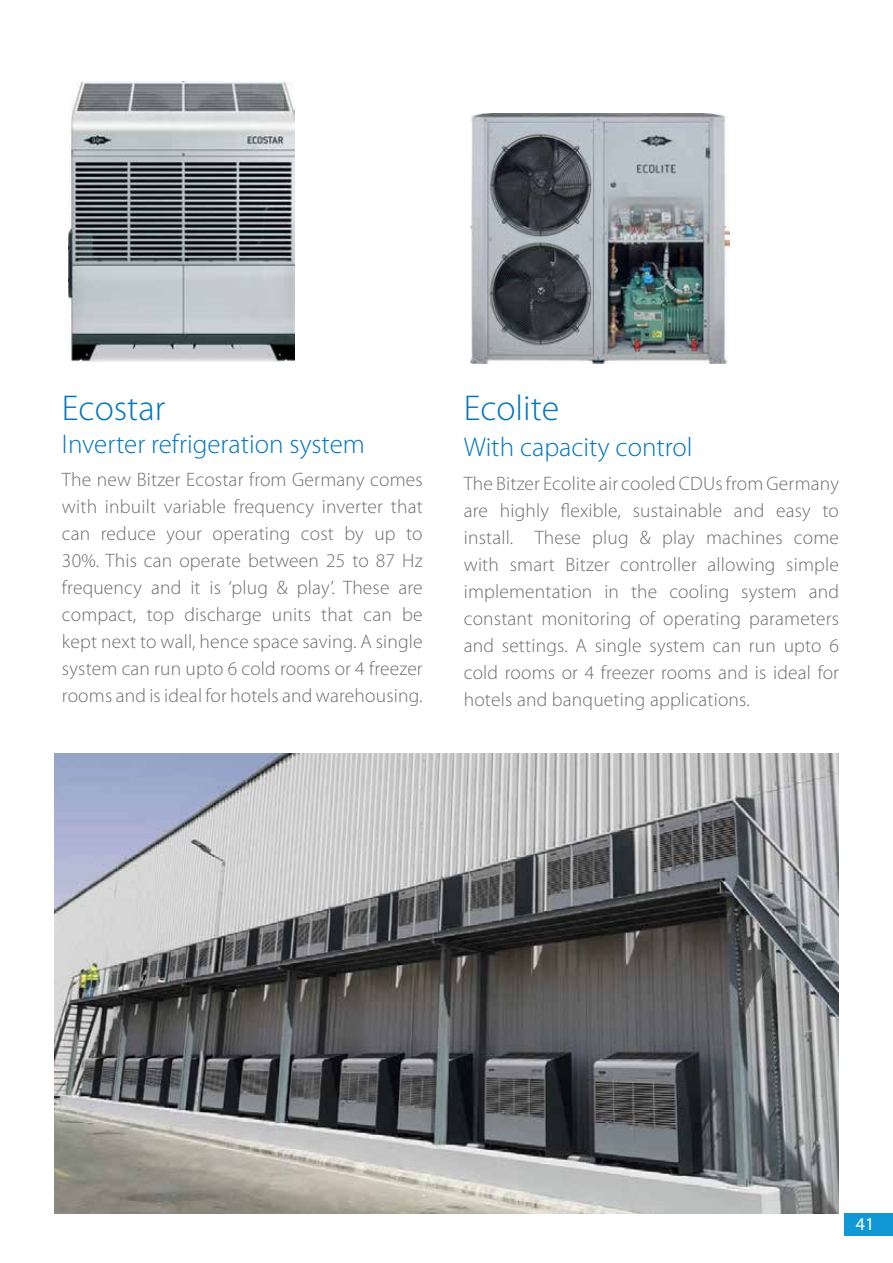
<style>
.page{position:relative;width:893px;height:1263px;background:#fff}
.page>*{position:absolute;margin:0;border:0;box-sizing:border-box;transform-origin:0 0}
.t1{font:300 36px "Myriad Pro";color:#0076c0}
.t2{font:300 27px "Myriad Pro";color:#0076c0}
.t3{font:300 19.5px/27px "Myriad Pro";letter-spacing:.01em;color:#6d6e71;text-align:justify}
.t4{font:18px "Myriad Pro";color:#fff}
</style>
<div class="page">
<img style="left:470px;top:114px;width:260px;height:249px">
<img style="left:68px;top:81px;width:227px;height:280px">
<img style="left:54px;top:753px;width:785px;height:460px">
<div style="left:844px;top:1212px;width:49px;height:23px;background:#1099d6"></div>
<h1 class="t1" style="left:62px;top:388px;width:105px">Ecostar</h1>
<h2 class="t2" style="left:62px;top:429px;width:305px">Inverter refrigeration system</h2>
<p class="t3" style="left:62px;top:467px;width:362px">The new Bitzer Ecostar from Germany comes with inbuilt variable frequency inverter that can reduce your operating cost by up to 30%. This can operate between 25 to 87 Hz frequency and it is ‘plug &amp; play’. These are compact, top discharge units that can be kept next to wall, hence space saving. A single system can run upto 6 cold rooms or 4 freezer rooms and is ideal for hotels and warehousing.</p>
<h1 class="t1" style="left:464px;top:388px;width:97px">Ecolite</h1>
<h2 class="t2" style="left:464px;top:432px;width:230px">With capacity control</h2>
<p class="t3" style="left:464px;top:470px;width:377px">The Bitzer Ecolite air cooled CDUs from Germany are highly flexible, sustainable and easy to install. These plug &amp; play machines come with smart Bitzer controller allowing simple implementation in the cooling system and constant monitoring of operating parameters and settings. A single system can run upto 6 cold rooms or 4 freezer rooms and is ideal for hotels and banqueting applications.</p>
<p class="t4" style="left:856px;top:1213px;width:20px">41</p>
</div>
